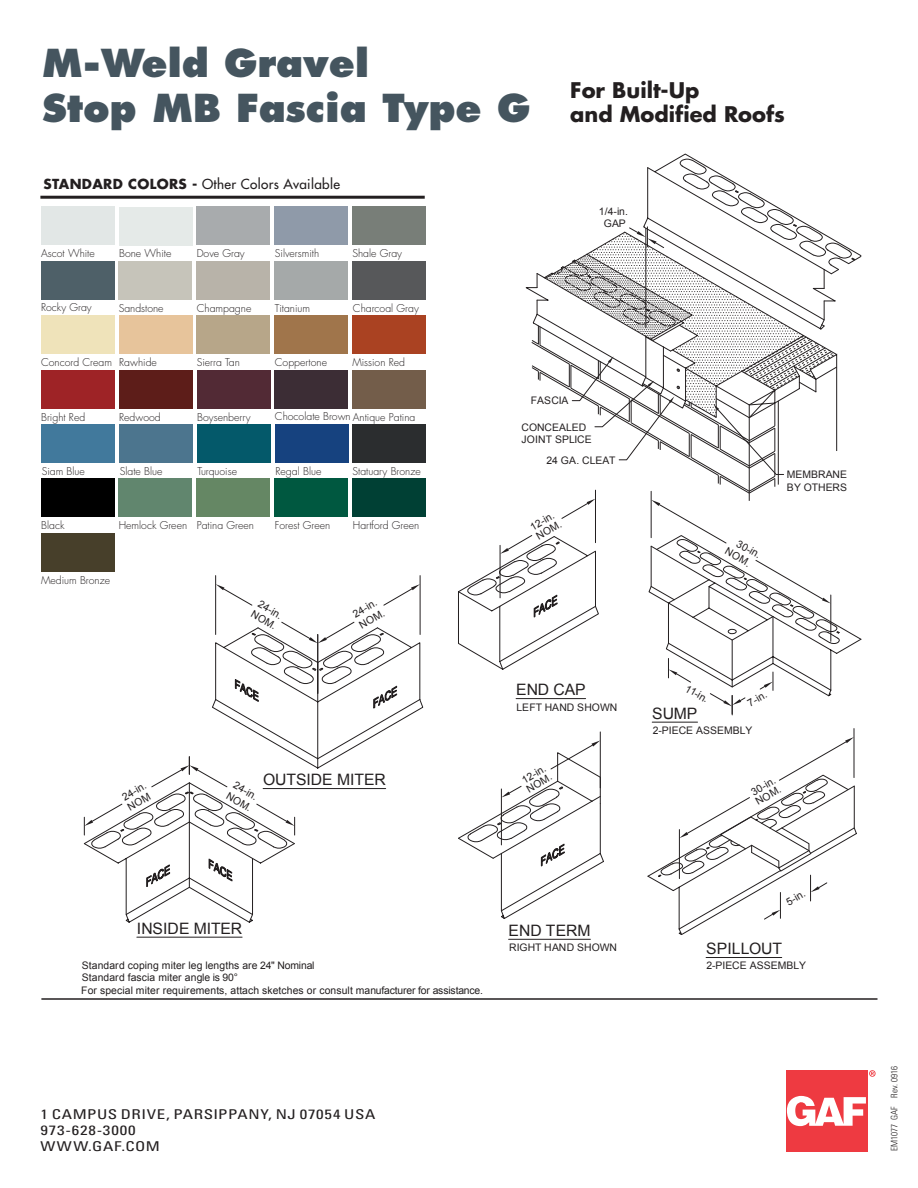
<style>
.page{position:relative;width:918px;height:1188px;background:#fff}
.page>*{position:absolute;margin:0;border:0;box-sizing:border-box;transform-origin:0 0}
.t1{font:800 37.5px/45px "Futura";color:#45555f}
.t2{font:700 21px/24px "Futura";color:#231f20}
.t3{font:15.75px "Arial";letter-spacing:-.005em;color:#231f20}
.t4{font:condensed 13.5px/16.2px "Univers LT Std";letter-spacing:.045em;color:#231f20;scale:1.25 1}
.t5{font:13.5px "Futura";letter-spacing:.025em;color:#231f20}
.t6{font:700 13.5px "Futura";color:#231f20}
.t7{font:300 10.5px "Futura";color:#231f20}
.t8{font:10.35px/12.6px "Arial";letter-spacing:.005em;color:#231f20}
.t9{font:300 condensed 9px "Univers LT Std";color:#231f20}
.s1{font-weight:700}
</style>
<div class="page">
<hr style="left:41px;top:998px;width:837px;height:2px;background:#231f20">
<hr style="left:40px;top:196px;width:385px;height:3px;background:#231f20">
<svg style="left:869px;top:1070px;width:7px;height:7px"></svg>
<div style="left:786px;top:1070px;width:81px;height:82px;background:#ee3a41"></div>
<svg style="left:787px;top:1096px;width:79px;height:30px"></svg>
<div style="left:197px;top:261px;width:73px;height:39px;background:#b8b3a9"></div>
<div style="left:275px;top:207px;width:73px;height:38px;background:#8f9aa9"></div>
<div style="left:41px;top:206px;width:73px;height:39px;background:#e2e7e6"></div>
<div style="left:119px;top:207px;width:73px;height:38px;background:#e5eae8"></div>
<div style="left:197px;top:207px;width:73px;height:38px;background:#a8abad"></div>
<div style="left:352px;top:207px;width:73px;height:38px;background:#787e78"></div>
<div style="left:41px;top:261px;width:73px;height:39px;background:#4e6068"></div>
<div style="left:119px;top:478px;width:73px;height:39px;background:#61866e"></div>
<div style="left:275px;top:261px;width:73px;height:39px;background:#a5a9a9"></div>
<div style="left:353px;top:478px;width:73px;height:39px;background:#004034"></div>
<div style="left:275px;top:478px;width:73px;height:39px;background:#005840"></div>
<div style="left:197px;top:478px;width:73px;height:39px;background:#658764"></div>
<div style="left:353px;top:370px;width:73px;height:39px;background:#735d4a"></div>
<div style="left:119px;top:261px;width:73px;height:39px;background:#c6c4ba"></div>
<div style="left:275px;top:315px;width:73px;height:39px;background:#a0754b"></div>
<div style="left:197px;top:315px;width:73px;height:39px;background:#b7a689"></div>
<div style="left:119px;top:315px;width:73px;height:39px;background:#e7c49b"></div>
<div style="left:41px;top:315px;width:73px;height:39px;background:#efe3ba"></div>
<div style="left:41px;top:533px;width:73px;height:39px;background:#473f2a"></div>
<div style="left:275px;top:370px;width:73px;height:39px;background:#3c2d35"></div>
<div style="left:197px;top:370px;width:73px;height:39px;background:#522a35"></div>
<div style="left:119px;top:370px;width:73px;height:39px;background:#5d1d19"></div>
<div style="left:41px;top:370px;width:73px;height:39px;background:#9e2326"></div>
<div style="left:352px;top:315px;width:73px;height:39px;background:#aa4222"></div>
<div style="left:352px;top:424px;width:73px;height:39px;background:#2b2d2f"></div>
<div style="left:275px;top:424px;width:73px;height:39px;background:#16427f"></div>
<div style="left:120px;top:424px;width:73px;height:39px;background:#4c758e"></div>
<div style="left:42px;top:424px;width:73px;height:39px;background:#41799c"></div>
<div style="left:197px;top:424px;width:73px;height:39px;background:#04596a"></div>
<div style="left:41px;top:478px;width:73px;height:39px;background:#000"></div>
<div style="left:353px;top:261px;width:73px;height:39px;background:#57585a"></div>
<hr style="left:137px;top:937px;width:105px;height:1px;background:#231f20">
<svg style="left:500px;top:854px;width:104px;height:65px"></svg>
<hr style="left:501px;top:853px;width:1px;height:58px;background:#231f20">
<svg style="left:458px;top:731px;width:143px;height:135px"></svg>
<hr style="left:509px;top:939px;width:81px;height:1px;background:#231f20">
<svg style="left:458px;top:159px;width:404px;height:557px"></svg>
<hr style="left:652px;top:722px;width:46px;height:1px;background:#231f20">
<svg style="left:647px;top:728px;width:208px;height:202px"></svg>
<hr style="left:706px;top:957px;width:76px;height:1px;background:#231f20">
<svg style="left:84px;top:575px;width:339px;height:348px"></svg>
<h1 class="t1" style="left:42px;top:41px;width:490px">M-Weld Gravel<br>Stop MB Fascia Type G</h1>
<h3 class="t6" style="left:43px;top:175px;width:20px">STAN</h3>
<h3 class="t5" style="left:82px;top:175px;width:260px"><span class="s1">DARD colors -</span> Other Colors Available</h3>
<p class="t7" style="left:41px;top:246px;width:55px">Ascot White</p>
<p class="t7" style="left:119px;top:247px;width:54px">Bone White</p>
<p class="t7" style="left:197px;top:246px;width:50px">Dove Gray</p>
<p class="t7" style="left:275px;top:246px;width:46px">Silversmith</p>
<p class="t7" style="left:352px;top:246px;width:51px">Shale Gray</p>
<p class="t7" style="left:41px;top:301px;width:52px">Rocky Gray</p>
<p class="t7" style="left:119px;top:301px;width:46px">Sandstone</p>
<p class="t7" style="left:197px;top:301px;width:56px">Champagne</p>
<p class="t7" style="left:275px;top:301px;width:37px">Titanium</p>
<p class="t7" style="left:353px;top:301px;width:67px">Charcoal Gray</p>
<p class="t7" style="left:41px;top:355px;width:117px">Concord Cream Rawhide</p>
<p class="t7" style="left:197px;top:355px;width:45px">Sierra Tan</p>
<p class="t7" style="left:275px;top:355px;width:54px">Coppertone</p>
<p class="t7" style="left:352px;top:355px;width:54px">Mission Red</p>
<h2 class="t2" style="left:570px;top:78px;width:216px">For Built-Up<br>and Modified Roofs</h2>
<p class="t8" style="left:599px;top:205px;width:31px;text-align:center">1/4-in.<br>GAP</p>
<p class="t7" style="left:41px;top:410px;width:46px">Bright Red</p>
<p class="t7" style="left:119px;top:410px;width:43px">Redwood</p>
<p class="t7" style="left:197px;top:410px;width:55px">Boysenberry</p>
<p class="t7" style="left:275px;top:410px;width:142px">Chocolate Brown Antique Patina</p>
<p class="t7" style="left:42px;top:464px;width:45px">Siam Blue</p>
<p class="t7" style="left:120px;top:464px;width:44px">Slate Blue</p>
<p class="t7" style="left:197px;top:464px;width:41px">Turquoise</p>
<p class="t7" style="left:275px;top:464px;width:47px">Regal Blue</p>
<p class="t7" style="left:352px;top:464px;width:70px">Statuary Bronze</p>
<p class="t7" style="left:41px;top:518px;width:25px">Black</p>
<p class="t7" style="left:119px;top:518px;width:70px">Hemlock Green</p>
<p class="t7" style="left:197px;top:518px;width:59px">Patina Green</p>
<p class="t7" style="left:275px;top:518px;width:57px">Forest Green</p>
<p class="t7" style="left:353px;top:518px;width:68px">Hartford Green</p>
<p class="t7" style="left:41px;top:573px;width:71px">Medium Bronze</p>
<p class="t8" style="left:260px;top:598px;width:29px;line-height:11.4px;rotate:30deg">24-in.<br>NOM.</p>
<p class="t8" style="left:350px;top:609px;width:29px;line-height:13.5px;rotate:-30deg">24-in.<br>NOM.</p>
<p class="t8" style="left:120px;top:793px;width:28px;line-height:11.9px;rotate:-30deg">24-in.<br>NOM</p>
<p class="t8" style="left:236px;top:778px;width:29px;rotate:30deg">24-in.<br>NOM.</p>
<h3 class="t3" style="left:263px;top:769px;width:124px">OUTSIDE MITER</h3>
<p class="t8" style="left:531px;top:395px;width:39px">FASCIA</p>
<p class="t8" style="left:521px;top:421px;width:72px">CONCEALED<br>JOINT SPLICE</p>
<p class="t8" style="left:546px;top:454px;width:71px">24 GA. CLEAT</p>
<p class="t8" style="left:528px;top:523px;width:30px;line-height:10.9px;rotate:-30deg">12-in.<br>NOM.</p>
<h3 class="t3" style="left:516px;top:680px;width:71px">END CAP</h3>
<p class="t8" style="left:517px;top:701px;width:102px">LEFT HAND SHOWN</p>
<p class="t8" style="left:520px;top:776px;width:29px;line-height:10.4px;rotate:-30deg">12-in.<br>NOM.</p>
<h3 class="t3" style="left:137px;top:918px;width:107px">INSIDE MITER</h3>
<p class="t8" style="left:81px;top:959px;width:403px">Standard coping miter leg lengths are 24" Nominal<br>Standard fascia miter angle is 90°<br>For special miter requirements, attach sketches or consult manufacturer for assistance.</p>
<h3 class="t3" style="left:509px;top:920px;width:83px">END TERM</h3>
<p class="t8" style="left:509px;top:941px;width:109px">RIGHT HAND SHOWN</p>
<p class="t8" style="left:735px;top:534px;width:34px;text-align:center;rotate:30deg">30-in.<br>NOM.</p>
<p class="t8" style="left:787px;top:468px;width:62px">MEMBRANE<br>BY OTHERS</p>
<p class="t8" style="left:689px;top:682px;width:27px;rotate:30deg">11-in.</p>
<p class="t8" style="left:745px;top:698px;width:22px;rotate:-30deg">7-in.</p>
<h3 class="t3" style="left:652px;top:703px;width:46px">SUMP</h3>
<p class="t8" style="left:653px;top:724px;width:101px">2-PIECE ASSEMBLY</p>
<p class="t8" style="left:749px;top:789px;width:29px;line-height:10.4px;rotate:-30deg">30-in.<br>NOM.</p>
<p class="t8" style="left:784px;top:897px;width:22px;rotate:-30deg">5-in.</p>
<h3 class="t3" style="left:706px;top:938px;width:77px">SPILLOUT</h3>
<p class="t8" style="left:706px;top:959px;width:101px">2-PIECE ASSEMBLY</p>
<h3 class="t4" style="left:40px;top:1106px;width:252px">1 CAMPUS DRIVE, PARSIPPANY, NJ 07054 USA<br>973-628-3000<br>WWW.GAF.COM</h3>
<p class="t9" style="left:889px;top:1151px;width:87px;rotate:-90deg">EM1077 GAF Rev. 0916</p>
</div>
